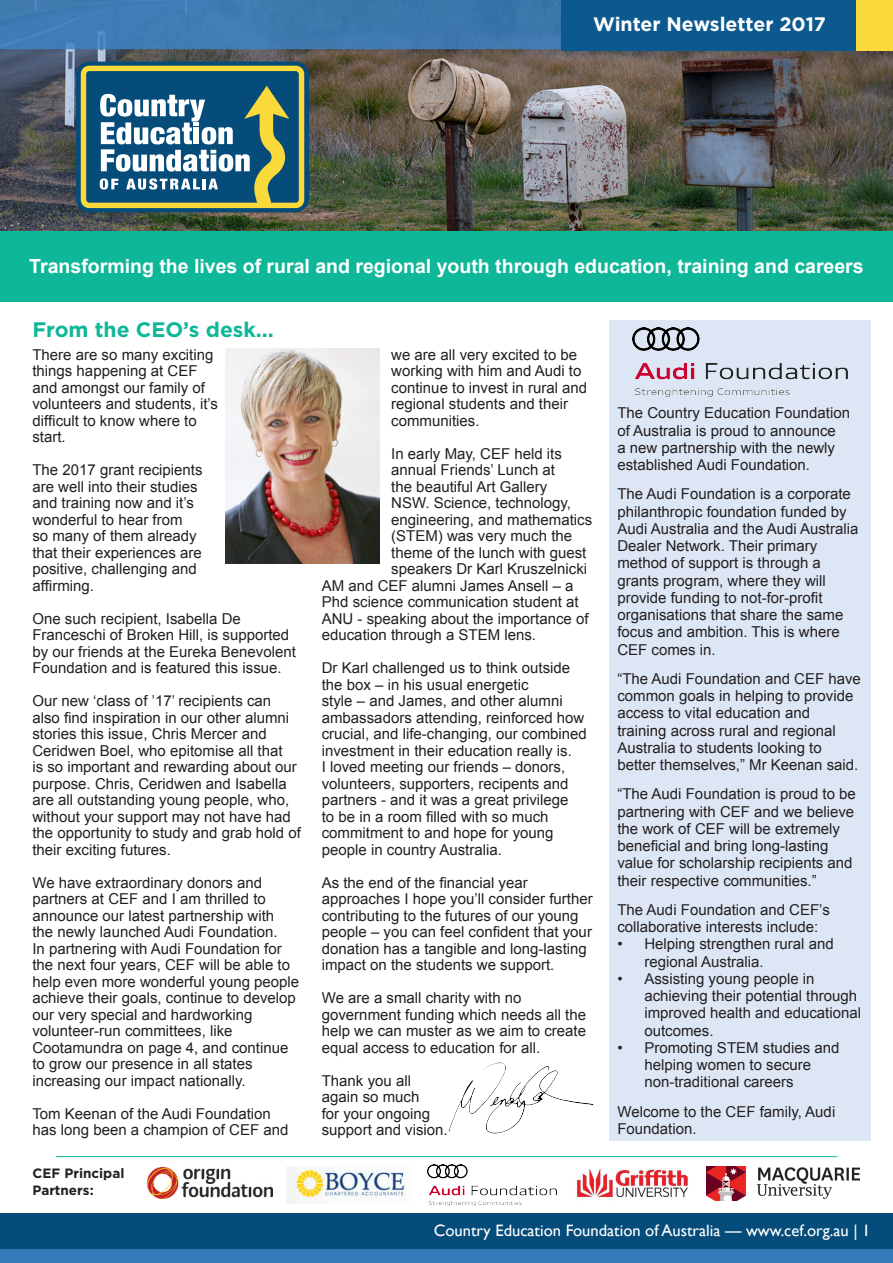
<style>
.page{position:relative;width:893px;height:1263px;background:#fff}
.page>*{position:absolute;margin:0;border:0;box-sizing:border-box;transform-origin:0 0}
.BODY{font:700 21px "Gotham";color:#0fb799}
.t1{font:700 19.5px "Arial";color:#fff}
.t2{font:700 19.5px "Gotham";color:#fff}
.t3{font:16.5px "Gill Sans";color:#fff}
.BODY-2{font:15px/16.5px "Arial";color:#231f20}
.BODY-3{font:700 13.5px/17.2px "Gotham";color:#231f20}
</style>
<div class="page">
<img style="left:0;top:49px;width:893px;height:182px">
<svg style="left:0;top:0;width:561px;height:49px;background:#3e79b0"></svg>
<div style="left:561px;top:0;width:298px;height:50px;background:#0c5990"></div>
<div style="left:857px;top:0;width:36px;height:50px;background:#f9d93c"></div>
<div style="left:79px;top:65px;width:227px;height:144px;background:#064c7a;border-radius:10px"></div>
<div style="left:76px;top:62px;width:233px;height:150px;border:6px solid #064c7a;border-radius:10px"></div>
<div style="left:81px;top:66px;width:223px;height:142px;border:5px solid #fad93b;border-radius:6px"></div>
<svg style="left:100px;top:86px;width:189px;height:121px"></svg>
<div style="left:0;top:231px;width:893px;height:70px;background:#0fb799"></div>
<div style="left:0;top:1214px;width:893px;height:49px;background:#064c7a"></div>
<img style="left:286px;top:1167px;width:120px;height:37px">
<img style="left:147px;top:1167px;width:125px;height:31px">
<img style="left:576px;top:1168px;width:112px;height:30px">
<div style="left:0;top:1249px;width:893px;height:14px;background:#347ab8"></div>
<hr style="left:56px;top:1156px;width:781px;height:1px;background:#0fb799">
<img style="left:226px;top:348px;width:153px;height:216px">
<img style="left:448px;top:1062px;width:146px;height:72px">
<img style="left:706px;top:1167px;width:153px;height:34px">
<div style="left:608px;top:320px;width:262px;height:821px;background:#dde6f4"></div>
<img style="left:632px;top:327px;width:216px;height:69px">
<img style="left:428px;top:1164px;width:129px;height:41px">
<p class="t2" style="left:593px;top:11px;width:234px">Winter Newsletter 2017</p>
<p class="t1" style="left:29px;top:253px;width:836px">Transforming the lives of rural and regional youth through education, training and careers</p>
<p class="BODY" style="left:32px;top:316px;width:243px">From the CEO’s desk...</p>
<p class="BODY-2" style="left:32px;top:346px;width:187px">There are so many exciting things happening at CEF and amongst our family of volunteers and students, it’s difficult to know where to start.</p>
<p class="BODY-2" style="left:32px;top:462px;width:172px">The 2017 grant recipients are well into their studies and training now and it’s wonderful to hear from<br>so many of them already that their experiences are positive, challenging and affirming.</p>
<p class="BODY-2" style="left:32px;top:610px;width:265px">One such recipient, Isabella De Franceschi of Broken Hill, is supported by our friends at the Eureka Benevolent Foundation and is featured this issue.</p>
<p class="BODY-2" style="left:32px;top:693px;width:270px">Our new ‘class of ’17’ recipients can also find inspiration in our other alumni stories this issue, Chris Mercer and Ceridwen Boel, who epitomise all that<br>is so important and rewarding about our purpose. Chris, Ceridwen and Isabella are all outstanding young people, who, without your support may not have had the opportunity to study and grab hold of their exciting futures.</p>
<p class="BODY-2" style="left:32px;top:874px;width:268px">We have extraordinary donors and partners at CEF and I am thrilled to announce our latest partnership with<br>the newly launched Audi Foundation.<br>In partnering with Audi Foundation for the next four years, CEF will be able to help even more wonderful young people achieve their goals, continue to develop our very special and hardworking volunteer-run committees, like Cootamundra on page 4, and continue to grow our presence in all states increasing our impact nationally.</p>
<p class="BODY-2" style="left:32px;top:1105px;width:257px">Tom Keenan of the Audi Foundation has long been a champion of CEF and</p>
<p class="BODY-3" style="left:32px;top:1164px;width:94px">CEF Principal<br>Partners:</p>
<p class="BODY-2" style="left:391px;top:346px;width:197px">we are all very excited to be working with him and Audi to continue to invest in rural and regional students and their communities.</p>
<p class="BODY-2" style="left:391px;top:445px;width:172px">In early May, CEF held its</p>
<p class="BODY-2" style="left:391px;top:462px;width:165px">annual Friends’ Lunch at</p>
<p class="BODY-2" style="left:391px;top:478px;width:157px">the beautiful Art Gallery</p>
<p class="BODY-2" style="left:391px;top:495px;width:181px">NSW. Science, technology,</p>
<p class="BODY-2" style="left:391px;top:511px;width:202px">engineering, and mathematics</p>
<p class="BODY-2" style="left:391px;top:528px;width:182px">(STEM) was very much the</p>
<p class="BODY-2" style="left:391px;top:544px;width:197px">theme of the lunch with guest</p>
<p class="BODY-2" style="left:391px;top:561px;width:197px">speakers Dr Karl Kruszelnicki</p>
<p class="BODY-2" style="left:322px;top:577px;width:253px">AM and CEF alumni James Ansell – a</p>
<p class="BODY-2" style="left:322px;top:594px;width:258px">Phd science communication student at</p>
<p class="BODY-2" style="left:322px;top:610px;width:268px">ANU - speaking about the importance of</p>
<p class="BODY-2" style="left:322px;top:627px;width:216px">education through a STEM lens.</p>
<p class="BODY-2" style="left:322px;top:660px;width:267px">Dr Karl challenged us to think outside the box – in his usual energetic<br>style – and James, and other alumni ambassadors attending, reinforced how crucial, and life-changing, our combined investment in their education really is.<br>I loved meeting our friends – donors, volunteers, supporters, recipents and partners - and it was a great privilege<br>to be in a room filled with so much commitment to and hope for young people in country Australia.</p>
<p class="BODY-2" style="left:322px;top:874px;width:272px">As the end of the financial year approaches I hope you’ll consider further contributing to the futures of our young people – you can feel confident that your donation has a tangible and long-lasting impact on the students we support.</p>
<p class="BODY-2" style="left:322px;top:990px;width:266px">We are a small charity with no government funding which needs all the help we can muster as we aim to create equal access to education for all.</p>
<p class="BODY-2" style="left:322px;top:1072px;width:127px">Thank you all again so much<br>for your ongoing support and vision.</p>
<p class="BODY-2" style="left:617px;top:405px;width:234px;line-height:17.2px">The Country Education Foundation of Australia is proud to announce<br>a new partnership with the newly established Audi Foundation.</p>
<p class="BODY-2" style="left:617px;top:486px;width:242px;line-height:17.2px">The Audi Foundation is a corporate philanthropic foundation funded by<br>Audi Australia and the Audi Australia<br>Dealer Network. Their primary method of support is through a grants program, where they will provide funding to not-for-profit organisations that share the same focus and ambition. This is where<br>CEF comes in.</p>
<p class="BODY-2" style="left:617px;top:670px;width:245px;line-height:17.2px">“The Audi Foundation and CEF have common goals in helping to provide access to vital education and training across rural and regional Australia to students looking to better themselves,” Mr Keenan said.</p>
<p class="BODY-2" style="left:617px;top:786px;width:240px;line-height:17.2px">“The Audi Foundation is proud to be partnering with CEF and we believe the work of CEF will be extremely beneficial and bring long-lasting value for scholarship recipients and their respective communities.”</p>
<p class="BODY-2" style="left:617px;top:901px;width:214px;line-height:17.2px">The Audi Foundation and CEF’s collaborative interests include:</p>
<p class="BODY-2" style="left:644px;top:936px;width:191px;line-height:17.2px;text-indent:-27px">• Helping strengthen rural and regional Australia.</p>
<p class="BODY-2" style="left:644px;top:970px;width:218px;line-height:17.2px;text-indent:-27px">• Assisting young people in achieving their potential through improved health and educational outcomes.</p>
<p class="BODY-2" style="left:644px;top:1039px;width:197px;line-height:17.2px;text-indent:-27px">• Promoting STEM studies and helping women to secure non-traditional careers</p>
<p class="BODY-2" style="left:617px;top:1103px;width:219px;line-height:17.2px">Welcome to the CEF family, Audi<br>Foundation.</p>
<p class="t3" style="left:434px;top:1221px;width:438px">Country Education Foundation of Australia — www.cef.org.au | 1</p>
</div>
